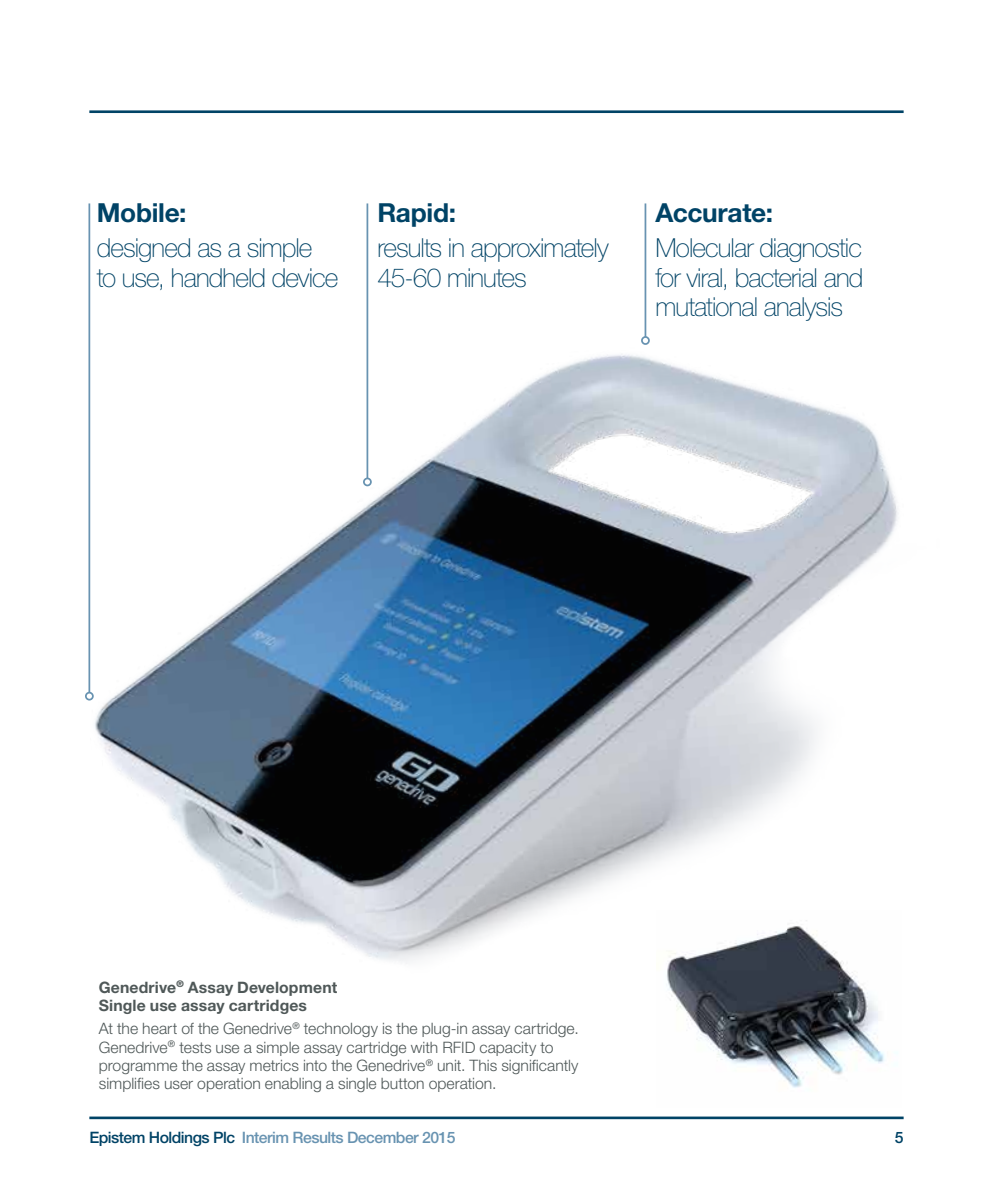
<style>
.page{position:relative;width:993px;height:1191px;background:#fff}
.page>*{position:absolute;margin:0;border:0;box-sizing:border-box;transform-origin:0 0}
.t1{font:100 26.25px/29.8px "Helvetica Neue LT Std";letter-spacing:-.035em;color:#004366}
.t2{font:700 26.25px "Helvetica Neue LT Std";letter-spacing:-.01em;color:#004366}
.t3{font:300 15.75px/18.4px "Helvetica Neue LT Std";color:#4f5858}
.t4{font:700 15.75px/18.4px "Helvetica Neue LT Std";letter-spacing:.01em;color:#4f5858}
.t5{font:500 15.75px "Helvetica Neue LT Std";letter-spacing:-.035em;color:#6893b1}
.t6{font:500 15.75px "Helvetica Neue LT Std";color:#004366}
.s1{color:#004366}
</style>
<div class="page">
<img style="left:85px;top:110px;width:819px;height:1010px">
<hr style="left:89px;top:1116px;width:814px;height:3px;background:#004366">
<hr style="left:89px;top:110px;width:814px;height:3px;background:#004366">
<img style="left:656px;top:910px;width:244px;height:197px">
<hr style="left:88px;top:203px;width:2px;height:489px;background:#6893b1">
<div style="left:85px;top:692px;width:9px;height:8px;border:2px solid #6893b1;border-radius:50%"></div>
<hr style="left:366px;top:203px;width:2px;height:275px;background:#6893b1">
<div style="left:363px;top:477px;width:8px;height:9px;border:2px solid #6893b1;border-radius:50%"></div>
<hr style="left:644px;top:203px;width:2px;height:134px;background:#6893b1">
<div style="left:641px;top:336px;width:8px;height:9px;border:2px solid #6893b1;border-radius:50%"></div>
<h1 class="t2" style="left:97px;top:197px;width:91px">Mobile:</h1>
<h1 class="t1" style="left:97px;top:233px;width:243px">designed as a simple<br>to use, handheld device</h1>
<h1 class="t2" style="left:377px;top:197px;width:80px">Rapid:</h1>
<h1 class="t1" style="left:377px;top:233px;width:233px">results in approximately<br>45-60 minutes</h1>
<h1 class="t2" style="left:655px;top:196px;width:119px">Accurate:</h1>
<h1 class="t1" style="left:655px;top:233px;width:209px;text-align:justify">Molecular diagnostic for viral, bacterial and mutational analysis</h1>
<p class="t4" style="left:99px;top:977px;width:240px">Genedrive<sup>®</sup> Assay Development<br>Single use assay cartridges</p>
<p class="t3" style="left:99px;top:1019px;width:481px">At the heart of the Genedrive<sup>®</sup> technology is the plug-in assay cartridge.<br>Genedrive<sup>®</sup> tests use a simple assay cartridge with RFID capacity to programme the assay metrics into the Genedrive<sup>®</sup> unit. This significantly simplifies user operation enabling a single button operation.</p>
<p class="t5" style="left:89px;top:1127px;width:367px"><span class="s1">Epistem Holdings Plc</span> Interim Results December 2015</p>
<p class="t6" style="left:894px;top:1127px;width:10px">5</p>
</div>
